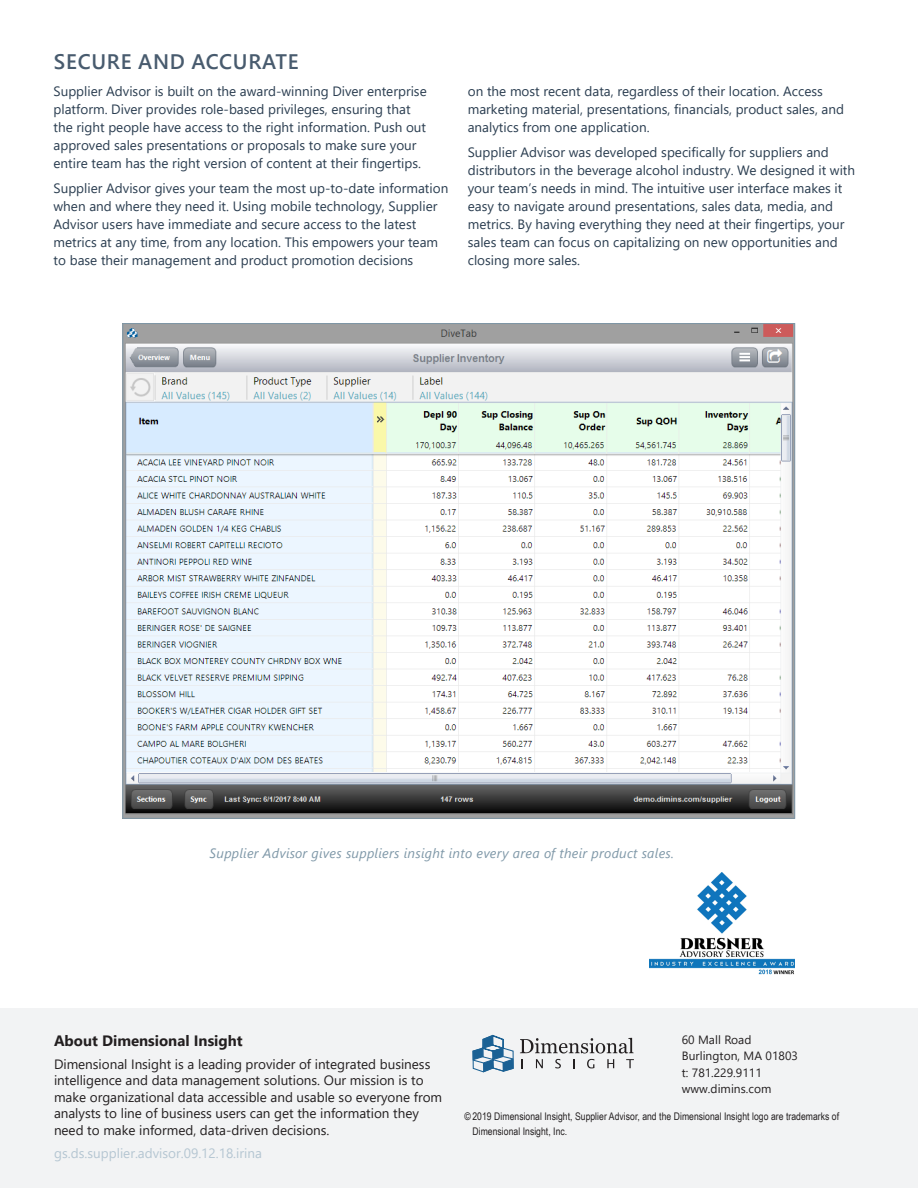
<style>
.page{position:relative;width:918px;height:1188px;background:#fff}
.page>*{position:absolute;margin:0;border:0;box-sizing:border-box;transform-origin:0 0}
.ALL_CAPS_H{font:600 21px "Segoe UI";letter-spacing:.035em;color:#485b6e}
.t1{font:700 15px "Segoe UI";color:#231f20}
.for_body_text{font:13.5px/18px "Segoe UI";color:#2a3d50}
.t2{font:13.5px/16.5px "Segoe UI";color:#231f20}
.Captions{font:italic 13.5px "Segoe UI";letter-spacing:.02em;color:#7f98a8}
.t3{font:13.5px "Segoe UI";color:#b5c6d2}
.t4{font:12px "Segoe UI";letter-spacing:.005em;color:#231f20}
.Legal{font:10.5px/15px "Arial Narrow";letter-spacing:.005em;color:#231f20}
</style>
<div class="page">
<div style="left:0;top:1009px;width:918px;height:179px;background:#f2f3f4"></div>
<svg style="left:472px;top:1035px;width:42px;height:37px"></svg>
<svg style="left:520px;top:1038px;width:114px;height:30px"></svg>
<img style="left:125px;top:325px;width:668px;height:492px">
<img style="left:649px;top:872px;width:146px;height:103px">
<p class="ALL_CAPS_H" style="left:54px;top:45px;width:246px">SECURE AND ACCURATE</p>
<p class="for_body_text" style="left:54px;top:82px;width:375px">Supplier Advisor is built on the award-winning Diver enterprise platform. Diver provides role-based privileges, ensuring that the right people have access to the right information. Push out approved sales presentations or proposals to make sure your entire team has the right version of content at their fingertips.</p>
<p class="for_body_text" style="left:54px;top:179px;width:396px">Supplier Advisor gives your team the most up-to-date information when and where they need it. Using mobile technology, Supplier Advisor users have immediate and secure access to the latest metrics at any time, from any location. This empowers your team to base their management and product promotion decisions</p>
<p class="for_body_text" style="left:468px;top:82px;width:378px">on the most recent data, regardless of their location. Access marketing material, presentations, financials, product sales, and analytics from one application.</p>
<p class="for_body_text" style="left:468px;top:143px;width:389px">Supplier Advisor was developed specifically for suppliers and distributors in the beverage alcohol industry. We designed it with your team’s needs in mind. The intuitive user interface makes it easy to navigate around presentations, sales data, media, and metrics. By having everything they need at their fingertips, your sales team can focus on capitalizing on new opportunities and closing more sales.</p>
<p class="Captions" style="left:210px;top:841px;width:466px">Supplier Advisor gives suppliers insight into every area of their product sales.</p>
<p class="t1" style="left:54px;top:1028px;width:190px">About Dimensional Insight</p>
<p class="t2" style="left:54px;top:1056px;width:390px">Dimensional Insight is a leading provider of integrated business intelligence and data management solutions. Our mission is to make organizational data accessible and usable so everyone from analysts to line of business users can get the information they need to make informed, data-driven decisions.</p>
<p class="t3" style="left:54px;top:1142px;width:209px">gs.ds.supplier.advisor.09.12.18.irina</p>
<p class="t4" style="left:682px;top:1030px;width:71px">60 Mall Road</p>
<p class="t4" style="left:682px;top:1046px;width:118px">Burlington, MA 01803</p>
<p class="t4" style="left:682px;top:1063px;width:82px">t: 781.229.9111</p>
<p class="t4" style="left:682px;top:1079px;width:91px">www.dimins.com</p>
<p class="Legal" style="left:472px;top:1108px;width:368px;text-indent:-8px">©2019 Dimensional Insight, Supplier Advisor, and the Dimensional Insight logo are trademarks of<br>Dimensional Insight, Inc.</p>
</div>
